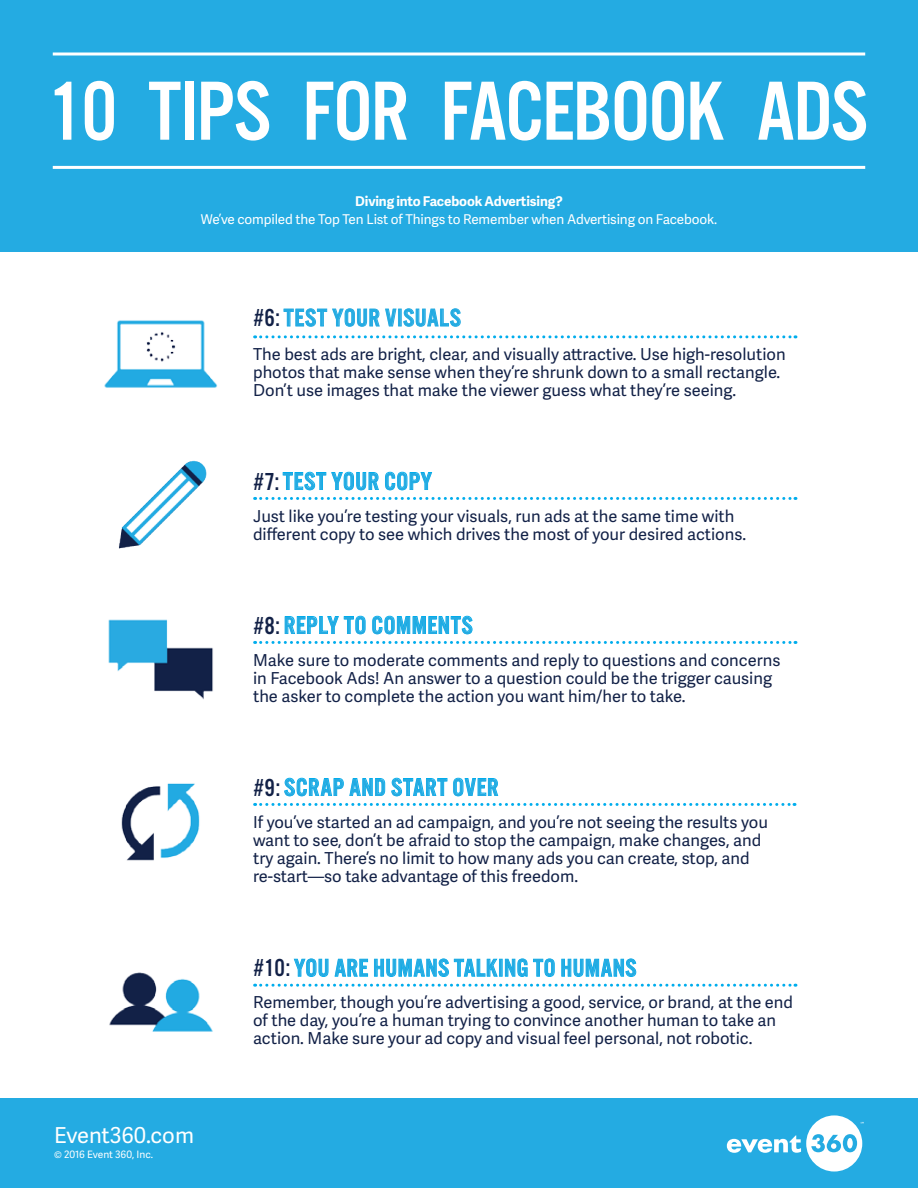
<style>
.page{position:relative;width:918px;height:1188px;background:#fff}
.page>*{position:absolute;margin:0;border:0;box-sizing:border-box;transform-origin:0 0}
.t1{font:87px "Alternate Got No 3 D";letter-spacing:-.02em;color:#fff}
.t2{font:25.5px "Alternate Got No 3 D";letter-spacing:.03em;color:#24abe2}
.t3{font:21.9px "Adelle Sans";color:#fff}
.t4{font:16.5px/18px "Adelle Sans";color:#122147}
.t5{font:13.5px "Adelle Sans";letter-spacing:-.01em;color:#fff}
.t6{font:700 13.5px "Adelle Sans";letter-spacing:-.01em;color:#fff}
.t7{font:10.2px "Adelle Sans";color:#fff}
.s1{color:#122147}
</style>
<div class="page">
<div style="left:0;top:1099px;width:918px;height:89px;background:#24abe2"></div>
<svg style="left:727px;top:1115px;width:137px;height:57px"></svg>
<div style="left:0;top:0;width:918px;height:252px;background:#24abe2"></div>
<svg style="left:53px;top:52px;width:812px;height:4px"></svg>
<hr style="left:53px;top:166px;width:812px;height:3px;background:#fff">
<svg style="left:255px;top:497px;width:541px;height:3px"></svg>
<svg style="left:282px;top:471px;width:97px;height:20px"></svg>
<svg style="left:385px;top:471px;width:48px;height:20px"></svg>
<svg style="left:255px;top:641px;width:541px;height:3px"></svg>
<svg style="left:285px;top:615px;width:81px;height:20px"></svg>
<svg style="left:372px;top:615px;width:101px;height:20px"></svg>
<svg style="left:255px;top:803px;width:540px;height:3px"></svg>
<svg style="left:284px;top:777px;width:101px;height:20px"></svg>
<svg style="left:391px;top:777px;width:108px;height:20px"></svg>
<svg style="left:255px;top:984px;width:541px;height:3px"></svg>
<svg style="left:293px;top:958px;width:75px;height:19px"></svg>
<svg style="left:374px;top:958px;width:124px;height:19px"></svg>
<div style="left:499px;top:959px;width:4px;height:18px;border:1px solid #00aded"></div>
<svg style="left:505px;top:958px;width:50px;height:19px"></svg>
<svg style="left:561px;top:958px;width:76px;height:19px"></svg>
<svg style="left:283px;top:308px;width:114px;height:19px"></svg>
<div style="left:398px;top:309px;width:4px;height:17px;border:1px solid #24abe2"></div>
<svg style="left:403px;top:308px;width:58px;height:19px"></svg>
<svg style="left:255px;top:335px;width:541px;height:3px"></svg>
<img style="left:104px;top:320px;width:114px;height:68px">
<img style="left:119px;top:460px;width:88px;height:89px">
<img style="left:108px;top:619px;width:105px;height:81px">
<img style="left:121px;top:783px;width:79px;height:78px">
<img style="left:109px;top:972px;width:104px;height:60px">
<h1 class="t1" style="left:48px;top:65px;width:822px">10 TIPS FOR FACEBOOK ADS</h1>
<p class="t6" style="left:355px;top:191px;width:209px">Diving into Facebook Advertising?</p>
<p class="t5" style="left:201px;top:210px;width:518px">We’ve compiled the Top Ten List of Things to Remember when Advertising on Facebook.</p>
<h2 class="t2" style="left:253px;top:304px;width:209px"><span class="s1">#6:</span>TEST YOUR VISUALS</h2>
<p class="t4" style="left:253px;top:345px;width:534px">The best ads are bright, clear, and visually attractive. Use high-resolution photos that make sense when they’re shrunk down to a small rectangle.<br>Don’t use images that make the viewer guess what they’re seeing.</p>
<h2 class="t2" style="left:253px;top:468px;width:180px"><span class="s1">#7:</span>TEST YOUR COPY</h2>
<p class="t4" style="left:253px;top:507px;width:495px">Just like you’re testing your visuals, run ads at the same time with different copy to see which drives the most of your desired actions.</p>
<h2 class="t2" style="left:253px;top:612px;width:221px"><span class="s1">#8:</span> REPLY TO COMMENTS</h2>
<p class="t4" style="left:253px;top:651px;width:529px">Make sure to moderate comments and reply to questions and concerns in Facebook Ads! An answer to a question could be the trigger causing the asker to complete the action you want him/her to take.</p>
<h2 class="t2" style="left:253px;top:774px;width:247px"><span class="s1">#9:</span> SCRAP AND START OVER</h2>
<p class="t4" style="left:253px;top:813px;width:516px">If you’ve started an ad campaign, and you’re not seeing the results you want to see, don’t be afraid to stop the campaign, make changes, and try again. There’s no limit to how many ads you can create, stop, and re-start—so take advantage of this freedom.</p>
<h3 class="t3" style="left:54px;top:1119px;width:142px">Event360.com</h3>
<p class="t7" style="left:54px;top:1148px;width:101px">© 2016 Event 360, Inc.</p>
<h2 class="t2" style="left:253px;top:954px;width:385px"><span class="s1">#10:</span> YOU ARE HUMANS TALKING TO HUMANS</h2>
<p class="t4" style="left:253px;top:993px;width:541px">Remember, though you’re advertising a good, service, or brand, at the end of the day, you’re a human trying to convince another human to take an action. Make sure your ad copy and visual feel personal, not robotic.</p>
</div>
